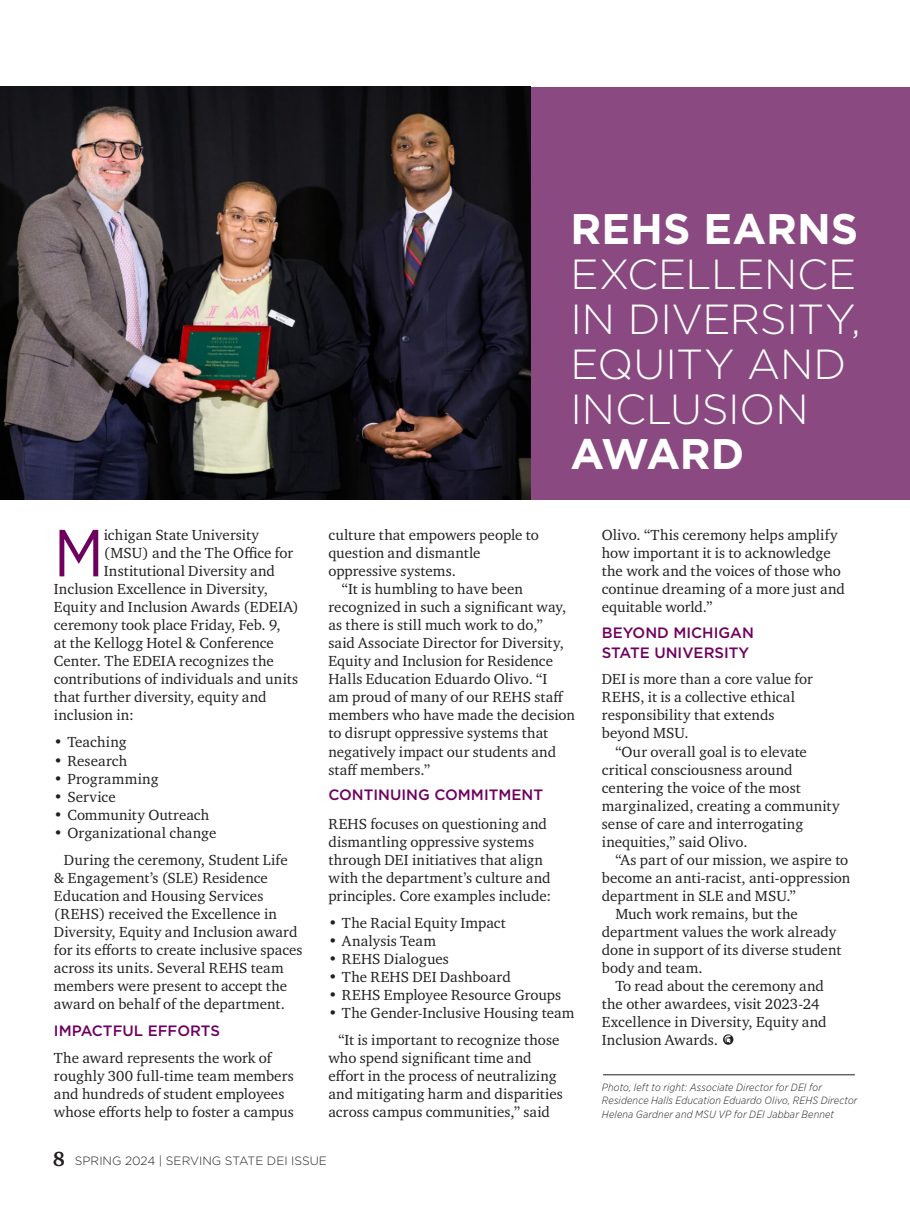
<style>
.page{position:relative;width:910px;height:1205px;background:#fff}
.page>*{position:absolute;margin:0;border:0;box-sizing:border-box;transform-origin:0 0}
.Body_Copy{font:66.45px "Gotham Narrow";color:#6e015e}
.Vennie_PullQuote{font:700 42.75px "Gotham";letter-spacing:.005em;color:#fff}
.Vennie_PullQuote-2{font:300 42px/45px "Gotham";letter-spacing:-.005em;color:#fff}
.Body_Copy_Indent{font:15px/18px "Charter ITC Std";letter-spacing:.005em;color:#231f20}
.Body_Copy-2{font:15px/18px "Charter ITC Std";letter-spacing:.005em;color:#231f20}
.Header_3_Gotham{font:500 15px/19.2px "Gotham";color:#6e015e}
.Body_Copy_Indent-2{font:500 15px "Gotham";color:#6e015e}
.t1{font:300 12px "Gotham";color:#231f20}
.Photo_Captions{font:italic 300 10.5px/13.5px "Gotham Narrow";letter-spacing:.015em;color:#231f20}
.s1{font-family:"Charter ITC Std";font-weight:700;font-size:21px}
</style>
<div class="page">
<div style="left:529px;top:87px;width:380px;height:413px;background:#8a4980"></div>
<img style="left:0;top:87px;width:530px;height:413px">
<div style="left:723px;top:1034px;width:10px;height:10px;background:#231f20;border-radius:50%"></div>
<svg style="left:724px;top:1034px;width:7px;height:9px"></svg>
<hr style="left:603px;top:1074px;width:251px;height:1px;background:#231f20">
<p class="Body_Copy" style="left:54px;top:511px;width:51px">M</p>
<p class="Body_Copy-2" style="left:104px;top:526px;width:157px">ichigan State University</p>
<p class="Body_Copy-2" style="left:104px;top:544px;width:191px">(MSU) and the The Office for</p>
<p class="Body_Copy-2" style="left:104px;top:562px;width:173px">Institutional Diversity and</p>
<p class="Body_Copy-2" style="left:54px;top:580px;width:215px">Inclusion Excellence in Diversity,</p>
<p class="Body_Copy-2" style="left:54px;top:598px;width:246px">Equity and Inclusion Awards (EDEIA)</p>
<p class="Body_Copy-2" style="left:54px;top:616px;width:228px">ceremony took place Friday, Feb. 9,</p>
<p class="Body_Copy-2" style="left:54px;top:634px;width:221px">at the Kellogg Hotel &amp; Conference</p>
<p class="Body_Copy-2" style="left:54px;top:652px;width:221px">Center. The EDEIA recognizes the</p>
<p class="Body_Copy-2" style="left:54px;top:670px;width:245px">contributions of individuals and units</p>
<p class="Body_Copy-2" style="left:54px;top:688px;width:214px">that further diversity, equity and</p>
<p class="Body_Copy-2" style="left:54px;top:706px;width:82px">inclusion in:</p>
<p class="Body_Copy_Indent" style="left:54px;top:733px;width:74px">• Teaching</p>
<p class="Body_Copy_Indent" style="left:54px;top:751px;width:75px">• Research</p>
<p class="Body_Copy_Indent" style="left:54px;top:769px;width:106px">• Programming</p>
<p class="Body_Copy_Indent" style="left:54px;top:787px;width:63px">• Service</p>
<p class="Body_Copy_Indent" style="left:54px;top:805px;width:157px">• Community Outreach</p>
<p class="Body_Copy_Indent" style="left:54px;top:823px;width:164px">• Organizational change</p>
<p class="Body_Copy_Indent" style="left:54px;top:850px;width:250px;text-indent:10px">During the ceremony, Student Life<br>&amp; Engagement’s (SLE) Residence Education and Housing Services (REHS) received the Excellence in Diversity, Equity and Inclusion award for its efforts to create inclusive spaces across its units. Several REHS team members were present to accept the award on behalf of the department.</p>
<p class="Body_Copy_Indent-2" style="left:54px;top:1020px;width:167px">IMPACTFUL EFFORTS</p>
<p class="Body_Copy-2" style="left:54px;top:1048px;width:241px">The award represents the work of roughly 300 full-time team members and hundreds of student employees whose efforts help to foster a campus</p>
<p class="Vennie_PullQuote" style="left:570px;top:201px;width:289px">REHS EARNS</p>
<p class="Vennie_PullQuote-2" style="left:570px;top:251px;width:292px">EXCELLENCE<br>IN DIVERSITY,<br>EQUITY AND<br>INCLUSION</p>
<p class="Vennie_PullQuote" style="left:570px;top:426px;width:175px">AWARD</p>
<p class="Body_Copy-2" style="left:328px;top:526px;width:212px">culture that empowers people to question and dismantle oppressive systems.</p>
<p class="Body_Copy_Indent" style="left:328px;top:580px;width:248px;text-indent:14px">“It is humbling to have been recognized in such a significant way, as there is still much work to do,”<br>said Associate Director for Diversity,<br>Equity and Inclusion for Residence<br>Halls Education Eduardo Olivo. “I<br>am proud of many of our REHS staff members who have made the decision to disrupt oppressive systems that negatively impact our students and staff members.”</p>
<p class="Header_3_Gotham" style="left:328px;top:785px;width:216px">CONTINUING COMMITMENT</p>
<p class="Body_Copy-2" style="left:328px;top:814px;width:224px">REHS focuses on questioning and dismantling oppressive systems through DEI initiatives that align with the department’s culture and principles. Core examples include:</p>
<p class="Body_Copy_Indent" style="left:328px;top:913px;width:179px">• The Racial Equity Impact</p>
<p class="Body_Copy_Indent" style="left:328px;top:931px;width:109px">• Analysis Team</p>
<p class="Body_Copy_Indent" style="left:328px;top:949px;width:122px">• REHS Dialogues</p>
<p class="Body_Copy_Indent" style="left:328px;top:967px;width:184px">• The REHS DEI Dashboard</p>
<p class="Body_Copy_Indent" style="left:328px;top:985px;width:234px">• REHS Employee Resource Groups</p>
<p class="Body_Copy_Indent" style="left:328px;top:1003px;width:248px">• The Gender-Inclusive Housing team</p>
<p class="Body_Copy-2" style="left:328px;top:1030px;width:236px;text-indent:10px">“It is important to recognize those who spend significant time and effort in the process of neutralizing and mitigating harm and disparities across campus communities,” said</p>
<p class="Body_Copy-2" style="left:601px;top:526px;width:244px">Olivo. “This ceremony helps amplify how important it is to acknowledge the work and the voices of those who continue dreaming of a more just and equitable world.”</p>
<p class="Header_3_Gotham" style="left:601px;top:623px;width:154px">BEYOND MICHIGAN<br>STATE UNIVERSITY</p>
<p class="Body_Copy-2" style="left:601px;top:670px;width:212px">DEI is more than a core value for<br>REHS, it is a collective ethical responsibility that extends beyond MSU.</p>
<p class="Body_Copy_Indent" style="left:601px;top:742px;width:239px;text-indent:14px">“Our overall goal is to elevate critical consciousness around centering the voice of the most marginalized, creating a community sense of care and interrogating inequities,” said Olivo.</p>
<p class="Body_Copy_Indent" style="left:601px;top:850px;width:250px;text-indent:14px">“As part of our mission, we aspire to become an anti-racist, anti-oppression department in SLE and MSU.”</p>
<p class="Body_Copy_Indent" style="left:601px;top:904px;width:241px;text-indent:14px">Much work remains, but the department values the work already done in support of its diverse student body and team.</p>
<p class="Body_Copy_Indent" style="left:601px;top:976px;width:226px;text-indent:14px">To read about the ceremony and the other awardees, visit 2023-24<br>Excellence in Diversity, Equity and<br>Inclusion Awards.</p>
<p class="Photo_Captions" style="left:602px;top:1079px;width:257px">Photo, left to right: Associate Director for DEI for<br>Residence Halls Education Eduardo Olivo, REHS Director<br>Helena Gardner and MSU VP for DEI Jabbar Bennet</p>
<p class="t1" style="left:53px;top:1152px;width:275px"><span class="s1">8</span> SPRING 2024 | SERVING STATE DEI ISSUE</p>
</div>
